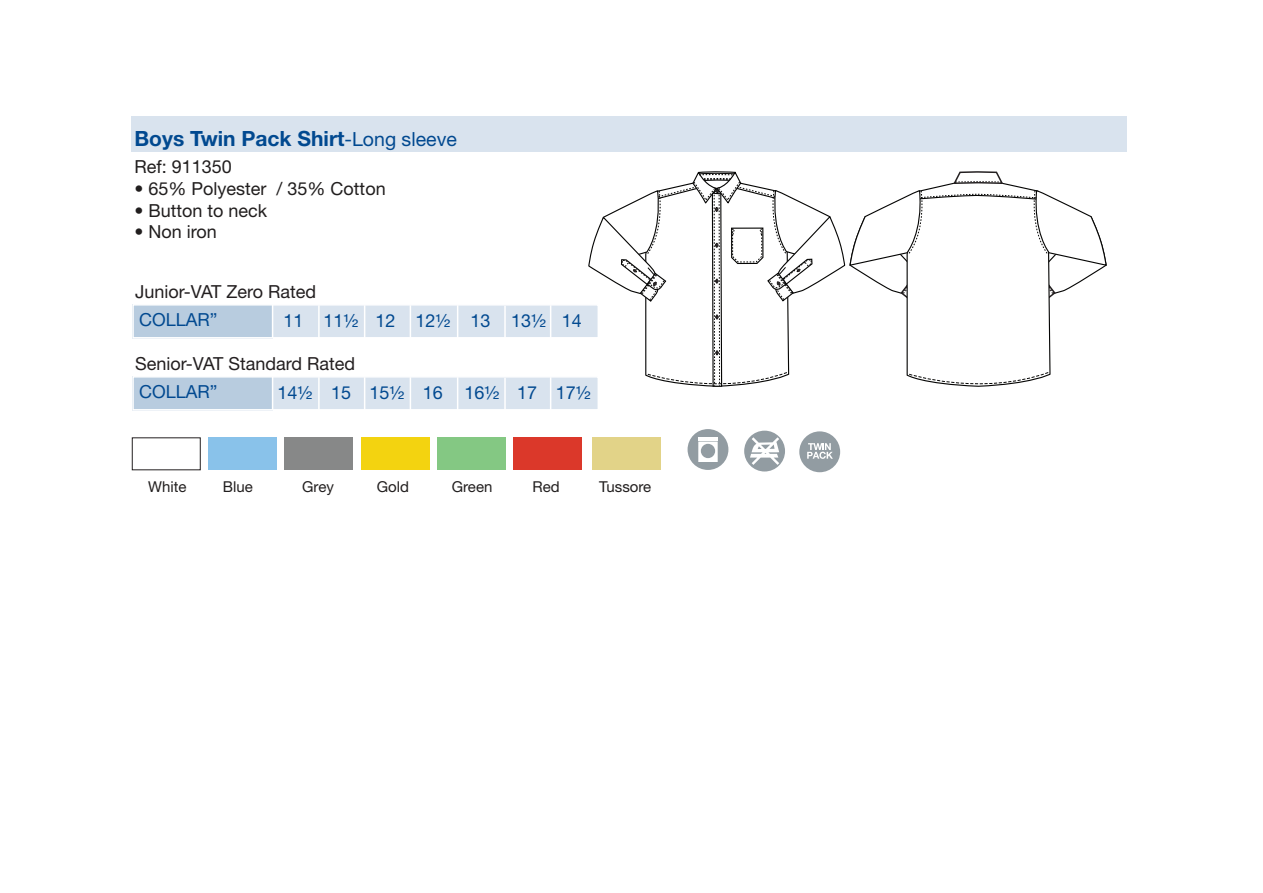
<style>
.page{position:relative;width:1263px;height:893px;background:#fff}
.page>*{position:absolute;margin:0;border:0;box-sizing:border-box;transform-origin:0 0}
.t1{font:700 21px "Helvetica Neue LT Std";color:#014990}
.t2{font:18px "Helvetica Neue LT Std";color:#211e1e}
.t3{font:18px "Helvetica Neue LT Std";color:#014990}
.t4{font:18px "Helvetica Neue LT Std";color:#231f20}
.t5{font:15px "Helvetica Neue LT Std";color:#211e1e}
.s1{font-weight:400;font-size:19.5px}
</style>
<div class="page">
<div style="left:131px;top:116px;width:996px;height:36px;background:#d9e3ee"></div>
<div style="left:132px;top:305px;width:466px;height:33px;background:#d9e3ee"></div>
<div style="left:132px;top:304px;width:141px;height:34px;background:#b8ccdf"></div>
<div style="left:132px;top:304px;width:467px;height:35px;border:2px solid #fff"></div>
<hr style="left:272px;top:305px;width:1px;height:33px;background:#fff">
<hr style="left:318px;top:305px;width:2px;height:34px;background:#fff">
<hr style="left:364px;top:305px;width:1px;height:34px;background:#fff">
<hr style="left:410px;top:305px;width:1px;height:34px;background:#fff">
<hr style="left:457px;top:305px;width:1px;height:34px;background:#fff">
<hr style="left:504px;top:306px;width:2px;height:33px;background:#fff">
<hr style="left:550px;top:305px;width:1px;height:34px;background:#fff">
<div style="left:132px;top:377px;width:466px;height:33px;background:#d9e3ee"></div>
<div style="left:132px;top:376px;width:141px;height:34px;background:#b8ccdf"></div>
<div style="left:132px;top:376px;width:467px;height:35px;border:2px solid #fff"></div>
<hr style="left:272px;top:377px;width:1px;height:33px;background:#fff">
<hr style="left:318px;top:377px;width:2px;height:34px;background:#fff">
<hr style="left:364px;top:377px;width:1px;height:34px;background:#fff">
<hr style="left:410px;top:377px;width:1px;height:34px;background:#fff">
<hr style="left:457px;top:377px;width:1px;height:34px;background:#fff">
<hr style="left:504px;top:378px;width:2px;height:33px;background:#fff">
<hr style="left:550px;top:377px;width:1px;height:34px;background:#fff">
<div style="left:132px;top:437px;width:69px;height:33px;background:#fff;border:1px solid #231f20"></div>
<div style="left:208px;top:438px;width:68px;height:32px;background:#89c2ea"></div>
<div style="left:285px;top:438px;width:68px;height:32px;background:#878888"></div>
<div style="left:361px;top:438px;width:68px;height:32px;background:#f3d310"></div>
<div style="left:437px;top:438px;width:68px;height:32px;background:#84c883"></div>
<div style="left:514px;top:438px;width:68px;height:32px;background:#db382a"></div>
<div style="left:592px;top:438px;width:68px;height:32px;background:#e2d388"></div>
<svg style="left:588px;top:171px;width:519px;height:226px"></svg>
<div style="left:687px;top:429px;width:41px;height:41px;background:#929ca2;border-radius:50%"></div>
<hr style="left:698px;top:437px;width:20px;height:3px;background:#fff">
<svg style="left:698px;top:442px;width:20px;height:20px"></svg>
<div style="left:744px;top:431px;width:41px;height:40px;background:#929ca2;border-radius:50%"></div>
<svg style="left:750px;top:437px;width:29px;height:28px"></svg>
<div style="left:799px;top:431px;width:41px;height:41px;background:#929ca2;border-radius:50%"></div>
<svg style="left:807px;top:443px;width:26px;height:16px"></svg>
<p class="t1" style="left:135px;top:125px;width:324px">Boys Twin Pack Shirt<span class="s1">-Long sleeve</span></p>
<p class="t2" style="left:135px;top:156px;width:99px">Ref: 911350</p>
<p class="t2" style="left:135px;top:178px;width:253px">• 65% Polyester / 35% Cotton</p>
<p class="t2" style="left:135px;top:199px;width:134px">• Button to neck</p>
<p class="t2" style="left:135px;top:221px;width:84px">• Non iron</p>
<p class="t4" style="left:135px;top:281px;width:182px">Junior-VAT Zero Rated</p>
<p class="t3" style="left:139px;top:309px;width:80px">COLLAR”</p>
<p class="t3" style="left:284px;top:310px;width:300px">11 11½ 12 12½ 13 13½ 14</p>
<p class="t4" style="left:135px;top:353px;width:221px">Senior-VAT Standard Rated</p>
<p class="t3" style="left:139px;top:381px;width:80px">COLLAR”</p>
<p class="t3" style="left:277px;top:382px;width:315px">14½ 15 15½ 16 16½ 17 17½</p>
<p class="t5" style="left:148px;top:477px;width:40px">White</p>
<p class="t5" style="left:223px;top:477px;width:31px">Blue</p>
<p class="t5" style="left:302px;top:477px;width:33px">Grey</p>
<p class="t5" style="left:377px;top:477px;width:34px">Gold</p>
<p class="t5" style="left:452px;top:477px;width:42px">Green</p>
<p class="t5" style="left:532px;top:477px;width:29px">Red</p>
<p class="t5" style="left:599px;top:477px;width:53px">Tussore</p>
</div>
